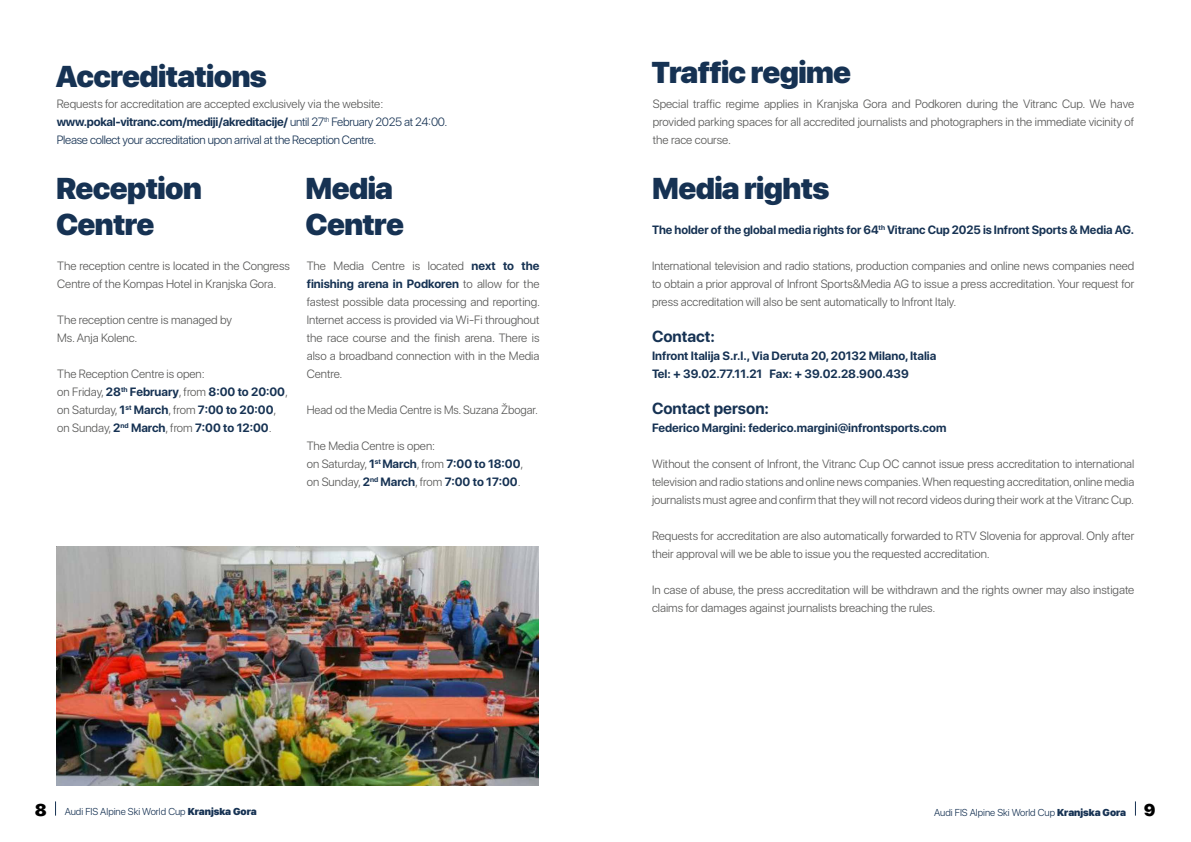
<style>
.page{position:relative;width:1191px;height:842px;background:#fff}
.page>*{position:absolute;margin:0;border:0;box-sizing:border-box;transform-origin:0 0}
.t1{font:900 30px/36px "SF Pro Display";letter-spacing:-.02em;color:#163253}
.t2{font:700 16px "SF Pro Display";color:#163253}
.t3{font:300 12px/18px "SF Pro Display";color:#575756}
.t4{font:700 12px/18px "SF Pro Display";color:#163253}
.t5{font:300 12px/18px "SF Pro Display";letter-spacing:-.02em;color:#163253}
.t6{font:300 10px "SF Pro Display";color:#163253}
.s1{color:#575756}
.s2{font-weight:700}
.s3{font-weight:700;color:#163253}
.s4{font-weight:900;font-size:17px;color:#000}
.s5{font-weight:900}
</style>
<div class="page">
<svg style="left:55px;top:801px;width:1px;height:15px"></svg>
<svg style="left:1135px;top:801px;width:1px;height:15px"></svg>
<img style="left:57px;top:546px;width:482px;height:239px">
<h1 class="t1" style="left:55px;top:58px;width:213px">Accreditations</h1>
<p class="t5" style="left:57px;top:95px;width:392px"><span class="s1">Requests for accreditation are accepted exclusively via the website: </span><span class="s2">www.pokal-vitranc.com/mediji/akreditacije/</span> until 27<sup>th</sup> February 2025 at 24:00.<br>Please collect your accreditation upon arrival at the Reception Centre.</p>
<h1 class="t1" style="left:651px;top:54px;width:201px">Traffic regime</h1>
<p class="t3" style="left:652px;top:95px;width:483px;text-align:justify">Special traffic regime applies in Kranjska Gora and Podkoren during the Vitranc Cup. We have provided parking spaces for all accredited journalists and photographers in the immediate vicinity of the race course.</p>
<h1 class="t1" style="left:56px;top:171px;width:147px">Reception<br>Centre</h1>
<p class="t3" style="left:57px;top:257px;width:234px">The reception centre is located in the Congress<br>Centre of the Kompas Hotel in Kranjska Gora.</p>
<p class="t3" style="left:57px;top:311px;width:176px">The reception centre is managed by<br>Ms. Anja Kolenc.</p>
<p class="t3" style="left:57px;top:365px;width:232px">The Reception Centre is open:<br>on Friday, <span class="s3">28</span><sup>th</sup> <span class="s3">February</span>, from <span class="s3">8:00 to 20:00</span>, on Saturday, <span class="s3">1</span><sup>st</sup> <span class="s3">March</span>, from <span class="s3">7:00 to 20:00</span>, on Sunday, <span class="s3">2</span><sup>nd</sup> <span class="s3">March</span>, from <span class="s3">7:00 to 12:00</span>.</p>
<h1 class="t1" style="left:305px;top:171px;width:100px">Media<br>Centre</h1>
<h1 class="t1" style="left:652px;top:171px;width:178px">Media rights</h1>
<p class="t4" style="left:652px;top:221px;width:484px">The holder of the global media rights for 64<sup>th</sup> Vitranc Cup 2025 is Infront Sports &amp; Media AG.</p>
<p class="t3" style="left:652px;top:257px;width:484px;text-align:justify">International television and radio stations, production companies and online news companies need to obtain a prior approval of Infront Sports&amp;Media AG to issue a press accreditation. Your request for press accreditation will also be sent automatically to Infront Italy.</p>
<h2 class="t2" style="left:652px;top:327px;width:64px">Contact:</h2>
<p class="t4" style="left:652px;top:347px;width:286px">Infront Italija S.r.l., Via Deruta 20, 20132 Milano, Italia<br>Tel: + 39.02.77.11.21 Fax: + 39.02.28.900.439</p>
<h2 class="t2" style="left:652px;top:399px;width:118px">Contact person:</h2>
<p class="t4" style="left:652px;top:419px;width:296px">Federico Margini: federico.margini@infrontsports.com</p>
<p class="t3" style="left:652px;top:455px;width:484px;text-align:justify">Without the consent of Infront, the Vitranc Cup OC cannot issue press accreditation to international television and radio stations and online news companies. When requesting accreditation, online media journalists must agree and confirm that they will not record videos during their work at the Vitranc Cup.</p>
<p class="t3" style="left:652px;top:527px;width:484px">Requests for accreditation are also automatically forwarded to RTV Slovenia for approval. Only after their approval will we be able to issue you the requested accreditation.</p>
<p class="t3" style="left:652px;top:581px;width:484px">In case of abuse, the press accreditation will be withdrawn and the rights owner may also instigate claims for damages against journalists breaching the rules.</p>
<p class="t3" style="left:307px;top:257px;width:235px;text-align:justify">The Media Centre is located <span class="s3">next to the finishing arena in Podkoren</span> to allow for the fastest possible data processing and reporting.<br>Internet access is provided via Wi-Fi throughout the race course and the finish arena. There is also a broadband connection with in the Media Centre.</p>
<p class="t3" style="left:307px;top:401px;width:233px">Head od the Media Centre is Ms. Suzana Žbogar.</p>
<p class="t3" style="left:307px;top:437px;width:218px">The Media Centre is open:<br>on Saturday, <span class="s3">1</span><sup>st</sup> <span class="s3">March</span>, from <span class="s3">7:00 to 18:00</span>, on Sunday, <span class="s3">2</span><sup>nd</sup> <span class="s3">March</span>, from <span class="s3">7:00 to 17:00</span>.</p>
<p class="t6" style="left:35px;top:806px;width:223px"><span class="s4">8</span> Audi FIS Alpine Ski World Cup <span class="s5">Kranjska Gora</span></p>
<p class="t6" style="left:934px;top:806px;width:223px">Audi FIS Alpine Ski World Cup <span class="s5">Kranjska Gora</span> <span class="s4">9</span></p>
</div>
